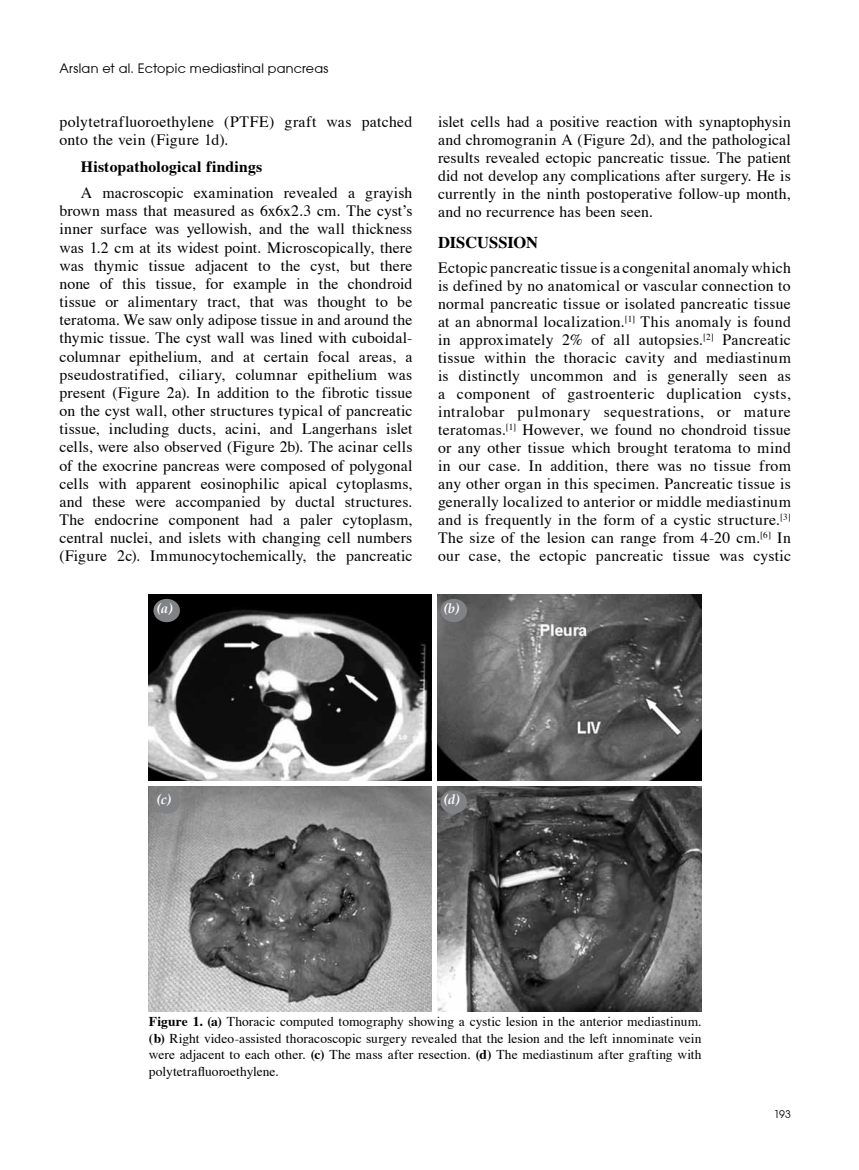
<style>
.page{position:relative;width:859px;height:1170px;background:#fff}
.page>*{position:absolute;margin:0;border:0;box-sizing:border-box;transform-origin:0 0}
.t1{font:700 16.5px "Times";letter-spacing:-.005em;color:#000}
.t2{font:15.75px/18.1px "Times";letter-spacing:.015em;color:#000;text-align:justify}
.t3{font:700 15.75px "Times";letter-spacing:.01em;color:#000}
.t4{font:13.5px/16.5px "Times";letter-spacing:.01em;color:#000;text-align:justify}
.t5{font:italic 700 13.5px "Palatino";color:#fff}
.t6{font:12.75px "Avant Garde";letter-spacing:.02em;color:#000}
.t7{font:10.5px "Avant Garde";color:#000}
.s1{font-weight:700}
</style>
<div class="page">
<img style="left:149px;top:594px;width:553px;height:417px">
<hr style="left:432px;top:593px;width:4px;height:419px;background:#fff">
<div style="left:148px;top:781px;width:554px;height:5px;background:#fff"></div>
<div style="left:153px;top:599px;width:27px;height:23px;background:#808285;border-radius:50%"></div>
<div style="left:153px;top:790px;width:27px;height:23px;background:#808285;border-radius:50%"></div>
<div style="left:440px;top:599px;width:27px;height:23px;background:#808285;border-radius:50%"></div>
<div style="left:440px;top:790px;width:27px;height:23px;background:#808285;border-radius:50%"></div>
<p class="t6" style="left:60px;top:61px;width:270px">Arslan et al. Ectopic mediastinal pancreas</p>
<p class="t2" style="left:60px;top:112px;width:354px">polytetrafluoroethylene (PTFE) graft was patched onto the vein (Figure 1d).</p>
<p class="t3" style="left:81px;top:151px;width:183px">Histopathological findings</p>
<p class="t2" style="left:60px;top:183px;width:354px;text-indent:21px">A macroscopic examination revealed a grayish brown mass that measured as 6x6x2.3 cm. The cyst’s inner surface was yellowish, and the wall thickness was 1.2 cm at its widest point. Microscopically, there was thymic tissue adjacent to the cyst, but there none of this tissue, for example in the chondroid tissue or alimentary tract, that was thought to be teratoma. We saw only adipose tissue in and around the thymic tissue. The cyst wall was lined with cuboidal&shy;columnar epithelium, and at certain focal areas, a pseudostratified, ciliary, columnar epithelium was present (Figure 2a). In addition to the fibrotic tissue on the cyst wall, other structures typical of pancreatic tissue, including ducts, acini, and Langerhans islet cells, were also observed (Figure 2b). The acinar cells of the exocrine pancreas were composed of polygonal cells with apparent eosinophilic apical cytoplasms, and these were accompanied by ductal structures.<br>The endocrine component had a paler cytoplasm, central nuclei, and islets with changing cell numbers (Figure 2c). Immunocytochemically, the pancreatic</p>
<p class="t5" style="left:156px;top:600px;width:18px">(a)</p>
<p class="t2" style="left:438px;top:112px;width:354px">islet cells had a positive reaction with synaptophysin and chromogranin A (Figure 2d), and the pathological results revealed ectopic pancreatic tissue. The patient did not develop any complications after surgery. He is currently in the ninth postoperative follow-up month, and no recurrence has been seen.</p>
<p class="t1" style="left:438px;top:227px;width:102px">DISCUSSION</p>
<p class="t2" style="left:438px;top:258px;width:354px">Ectopic pancreatic tissue is a congenital anomaly which is defined by no anatomical or vascular connection to normal pancreatic tissue or isolated pancreatic tissue at an abnormal localization.<sup>[1]</sup> This anomaly is found in approximately 2% of all autopsies.<sup>[2]</sup> Pancreatic tissue within the thoracic cavity and mediastinum is distinctly uncommon and is generally seen as a component of gastroenteric duplication cysts, intralobar pulmonary sequestrations, or mature teratomas.<sup>[1]</sup> However, we found no chondroid tissue or any other tissue which brought teratoma to mind in our case. In addition, there was no tissue from any other organ in this specimen. Pancreatic tissue is generally localized to anterior or middle mediastinum and is frequently in the form of a cystic structure.<sup>[3] </sup>The size of the lesion can range from 4-20 cm.<sup>[6]</sup> In our case, the ectopic pancreatic tissue was cystic</p>
<p class="t5" style="left:443px;top:600px;width:17px">(b)</p>
<p class="t5" style="left:156px;top:791px;width:16px">(c)</p>
<p class="t5" style="left:443px;top:791px;width:18px">(d)</p>
<p class="t4" style="left:149px;top:1013px;width:554px"><span class="s1">Figure 1. (a)</span> Thoracic computed tomography showing a cystic lesion in the anterior mediastinum. <span class="s1">(b)</span> Right video-assisted thoracoscopic surgery revealed that the lesion and the left innominate vein were adjacent to each other. <span class="s1">(c)</span> The mass after resection. <span class="s1">(d)</span> The mediastinum after grafting with polytetrafluoroethylene.</p>
<p class="t7" style="left:774px;top:1107px;width:19px">193</p>
</div>
